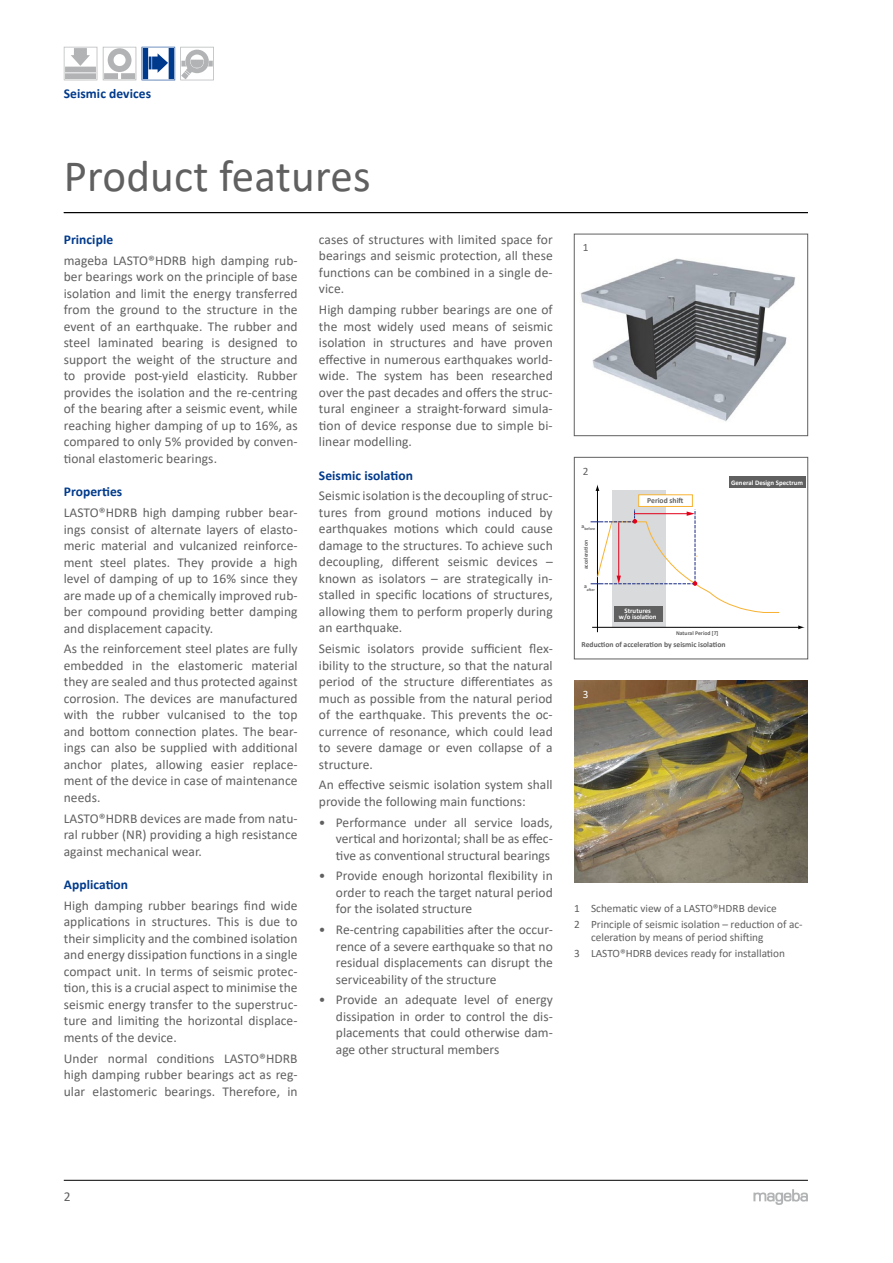
<style>
.page{position:relative;width:893px;height:1263px;background:#fff}
.page>*{position:absolute;margin:0;border:0;box-sizing:border-box;transform-origin:0 0}
.t1{font:45px "Calibri";letter-spacing:.005em;color:#616060}
.t2{font:13.5px/16.5px "Calibri";letter-spacing:.005em;color:#616060;text-align:justify}
.t3{font:700 13.5px "Calibri";letter-spacing:.005em;color:#003a8c}
.t4{font:11.25px/15.6px "Calibri";color:#616060}
.t5{font:11.25px "Calibri";color:#fff}
.t6{font:700 7.65px "Calibri";color:#616060}
.t7{font:700 6.9px/6.6px "Calibri";color:#fff;text-align:center}
.t8{font:700 5.85px "Calibri";color:#616060}
.t9{font:700 5.7px "Calibri";color:#616060}
.t10{font:700 4.05px "Calibri";letter-spacing:-.005em;color:#616060}
.s1{font-style:italic}
</style>
<div class="page">
<hr style="left:64px;top:1180px;width:744px;height:1px;background:#000">
<svg style="left:753px;top:1189px;width:55px;height:16px"></svg>
<svg style="left:64px;top:47px;width:33px;height:34px"></svg>
<svg style="left:103px;top:47px;width:33px;height:33px"></svg>
<svg style="left:142px;top:47px;width:72px;height:33px"></svg>
<svg style="left:181px;top:72px;width:8px;height:7px"></svg>
<hr style="left:64px;top:212px;width:744px;height:1px;background:#000">
<img style="left:581px;top:258px;width:214px;height:164px">
<div style="left:574px;top:234px;width:234px;height:202px;border:1px solid #616060"></div>
<img style="left:574px;top:680px;width:234px;height:202px">
<div style="left:612px;top:490px;width:53px;height:137px;background:#d9dadb"></div>
<hr style="left:597px;top:490px;width:1px;height:142px;background:#000">
<svg style="left:595px;top:484px;width:4px;height:7px"></svg>
<hr style="left:592px;top:627px;width:208px;height:1px;background:#000">
<svg style="left:798px;top:625px;width:7px;height:4px"></svg>
<div style="left:614px;top:606px;width:48px;height:16px;background:#616060"></div>
<div style="left:729px;top:477px;width:76px;height:11px;background:#616060"></div>
<div style="left:639px;top:495px;width:53px;height:11px;background:#fff"></div>
<div style="left:638px;top:494px;width:55px;height:13px;border:1px solid #f8b334"></div>
<svg style="left:591px;top:510px;width:189px;height:103px"></svg>
<div style="left:574px;top:457px;width:234px;height:202px;border:1px solid #616060"></div>
<p class="t3" style="left:64px;top:84px;width:89px">Seismic devices</p>
<h1 class="t1" style="left:64px;top:145px;width:308px">Product features</h1>
<p class="t3" style="left:64px;top:230px;width:51px">Principle</p>
<p class="t2" style="left:64px;top:252px;width:235px">mageba LASTO®HDRB high damping rub&shy;ber bearings work on the principle of base isolation and limit the energy transferred from the ground to the structure in the event of an earthquake. The rubber and steel laminated bearing is designed to support the weight of the structure and to provide post-yield elasticity. Rubber provides the isolation and the re-centring of the bearing after a seismic event, while reaching higher damping of up to 16%, as compared to only 5% provided by conven&shy;tional elastomeric bearings.</p>
<p class="t3" style="left:64px;top:482px;width:60px">Properties</p>
<p class="t2" style="left:64px;top:504px;width:235px">LASTO®HDRB high damping rubber bear&shy;ings consist of alternate layers of elasto&shy;meric material and vulcanized reinforce&shy;ment steel plates. They provide a high level of damping of up to 16% since they are made up of a chemically improved rub&shy;ber compound providing better damping and displacement capacity.</p>
<p class="t2" style="left:64px;top:640px;width:235px">As the reinforcement steel plates are fully embedded in the elastomeric material they are sealed and thus protected against corrosion. The devices are manufactured with the rubber vulcanised to the top and bottom connection plates. The bear&shy;ings can also be supplied with additional anchor plates, allowing easier replace&shy;ment of the device in case of maintenance needs.</p>
<p class="t2" style="left:64px;top:809px;width:235px">LASTO®HDRB devices are made from natu&shy;ral rubber (NR) providing a high resistance against mechanical wear.</p>
<p class="t3" style="left:64px;top:875px;width:66px">Application</p>
<p class="t2" style="left:64px;top:897px;width:235px">High damping rubber bearings find wide applications in structures. This is due to their simplicity and the combined isolation and energy dissipation functions in a single compact unit. In terms of seismic protec&shy;tion, this is a crucial aspect to minimise the seismic energy transfer to the superstruc&shy;ture and limiting the horizontal displace&shy;ments of the device.</p>
<p class="t2" style="left:64px;top:1049px;width:235px">Under normal conditions LASTO®HDRB high damping rubber bearings act as reg&shy;ular elastomeric bearings. Therefore, in</p>
<p class="t2" style="left:319px;top:231px;width:235px">cases of structures with limited space for bearings and seismic protection, all these functions can be combined in a single de&shy;vice.</p>
<p class="t2" style="left:319px;top:301px;width:235px">High damping rubber bearings are one of the most widely used means of seismic isolation in structures and have proven effective in numerous earthquakes world&shy;wide. The system has been researched over the past decades and offers the struc&shy;tural engineer a straight-forward simula&shy;tion of device response due to simple bi&shy;linear modelling.</p>
<p class="t3" style="left:319px;top:466px;width:96px">Seismic isolation</p>
<p class="t2" style="left:319px;top:487px;width:235px">Seismic isolation is the decoupling of struc&shy;tures from ground motions induced by earthquakes motions which could cause damage to the structures. To achieve such decoupling, different seismic devices – known as isolators – are strategically in&shy;stalled in specific locations of structures, allowing them to perform properly during an earthquake.</p>
<p class="t2" style="left:319px;top:640px;width:235px">Seismic isolators provide sufficient flex&shy;ibility to the structure, so that the natural period of the structure differentiates as much as possible from the natural period of the earthquake. This prevents the oc&shy;currence of resonance, which could lead to severe damage or even collapse of a structure.</p>
<p class="t2" style="left:319px;top:776px;width:235px">An effective seismic isolation system shall provide the following main functions:</p>
<p class="t2" style="left:336px;top:813px;width:218px;text-indent:-17px">• Performance under all service loads, vertical and horizontal; shall be as effec&shy;tive as conventional structural bearings</p>
<p class="t2" style="left:336px;top:867px;width:218px;text-indent:-17px">• Provide enough horizontal flexibility in order to reach the target natural period for the isolated structure</p>
<p class="t2" style="left:336px;top:921px;width:218px;text-indent:-17px">• Re-centring capabilities after the occur&shy;rence of a severe earthquake so that no residual displacements can disrupt the serviceability of the structure</p>
<p class="t2" style="left:336px;top:991px;width:218px;text-indent:-17px">• Provide an adequate level of energy dissipation in order to control the dis&shy;placements that could otherwise dam&shy;age other structural members</p>
<p class="t4" style="left:583px;top:239px;width:7px">1</p>
<p class="t4" style="left:583px;top:463px;width:7px">2</p>
<p class="t10" style="left:581px;top:526px;width:15px"><sup>a</sup>before</p>
<p class="t9" style="left:582px;top:569px;width:31px;rotate:-90deg">acceleration</p>
<p class="t10" style="left:584px;top:587px;width:12px"><sup>a</sup>after</p>
<p class="t6" style="left:647px;top:495px;width:38px">Period shift</p>
<p class="t7" style="left:619px;top:607px;width:39px">Strutures w/o isolation</p>
<p class="t7" style="left:731px;top:479px;width:74px">General Design Spectrum</p>
<p class="t8" style="left:676px;top:630px;width:44px">Natural Period [<span class="s1">T</span>]</p>
<p class="t6" style="left:581px;top:640px;width:146px">Reduction of acceleration by seismic isolation</p>
<p class="t5" style="left:583px;top:686px;width:7px">3</p>
<p class="t4" style="left:574px;top:900px;width:230px">1 Schematic view of a LASTO®HDRB device<br>2 Principle of seismic isolation – reduction of ac-</p>
<p class="t4" style="left:574px;top:929px;width:213px;text-align:center">celeration by means of period shifting<br>3 LASTO®HDRB devices ready for installation</p>
<p class="t2" style="left:64px;top:1188px;width:8px">2</p>
</div>
